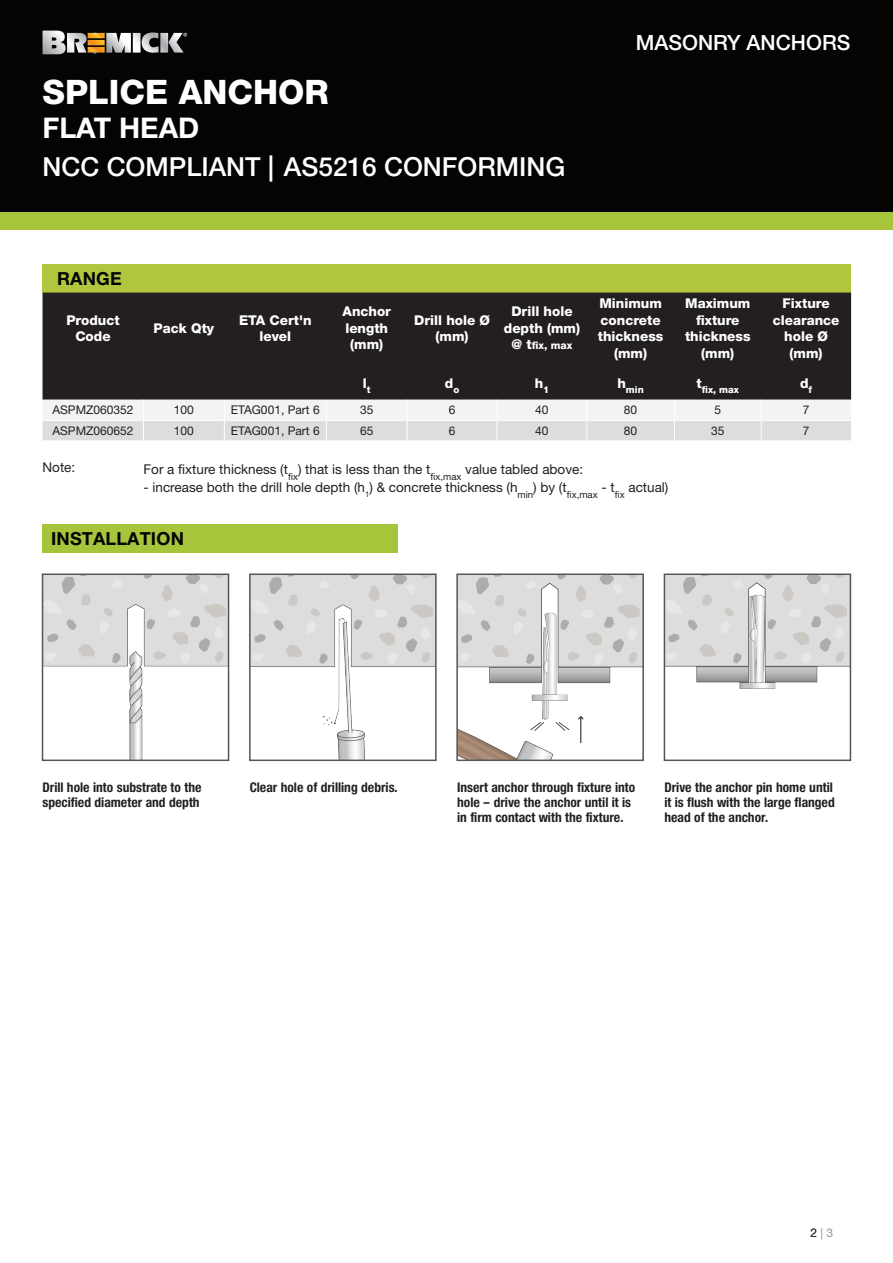
<style>
.page{position:relative;width:893px;height:1263px;background:#fff}
.page>*{position:absolute;margin:0;border:0;box-sizing:border-box;transform-origin:0 0}
.Heading_First_Line{font:800 33.75px "Helvetica Neue LT Std";color:#fff}
.Heading_Second_Line{font:700 28.5px "Helvetica Neue";color:#fff}
._2nd_Sub-heading{font:500 26.25px "Helvetica Neue LT Std";color:#fff}
.t1{font:500 21px "Helvetica Neue LT Std";color:#fff}
.Subheading{font:700 18px "Helvetica Neue LT Pro";letter-spacing:.01em;color:#040503}
.INSTRUCTIONS{font:13.5px/15px "Neue Helvetica Condensed BQ";color:#231f20}
.t2{font:800 13.5px/16.5px "Helvetica Neue LT Std";color:#fff;text-align:center}
.COPY{font:13.5px "Helvetica Neue LT Std";color:#231f20}
.COPY-2{font:12px "Helvetica Neue LT Std";color:#231f20}
.t3{font:800 10.5px "Helvetica Neue LT Std";color:#fff}
.t4{font:800 9.6px "Helvetica Neue LT Std";color:#fff}
.s1{font-size:13.5px}
</style>
<div class="page">
<div style="left:43px;top:524px;width:355px;height:28px;background:#a6c53b"></div>
<div style="left:43px;top:264px;width:808px;height:29px;background:#b2c53e"></div>
<div style="left:43px;top:293px;width:808px;height:107px;background:#231f20"></div>
<svg style="left:43px;top:400px;width:808px;height:41px"></svg>
<hr style="left:761px;top:440px;width:90px;height:1px;background:#fff">
<hr style="left:43px;top:440px;width:101px;height:1px;background:#fff">
<hr style="left:144px;top:440px;width:80px;height:1px;background:#fff">
<hr style="left:326px;top:440px;width:81px;height:1px;background:#fff">
<hr style="left:674px;top:440px;width:87px;height:1px;background:#fff">
<div style="left:0;top:0;width:893px;height:213px;background:#040503"></div>
<div style="left:0;top:213px;width:893px;height:17px;background:#a6c53b"></div>
<img style="left:45px;top:576px;width:181px;height:182px">
<img style="left:252px;top:576px;width:182px;height:182px">
<img style="left:459px;top:576px;width:182px;height:182px">
<img style="left:667px;top:576px;width:181px;height:113px">
<svg style="left:43px;top:30px;width:144px;height:25px"></svg>
<p class="Heading_First_Line" style="left:43px;top:72px;width:288px">SPLICE ANCHOR</p>
<p class="Heading_Second_Line" style="left:43px;top:111px;width:158px">FLAT HEAD</p>
<p class="_2nd_Sub-heading" style="left:43px;top:151px;width:524px">NCC COMPLIANT | AS5216 CONFORMING</p>
<p class="t1" style="left:636px;top:30px;width:216px">MASONRY ANCHORS</p>
<p class="Subheading" style="left:57px;top:267px;width:66px">RANGE</p>
<p class="t2" style="left:66px;top:312px;width:55px">Product<br>Code</p>
<p class="t2" style="left:154px;top:320px;width:62px">Pack Qty</p>
<p class="t2" style="left:239px;top:312px;width:74px">ETA Cert'n level</p>
<p class="t2" style="left:342px;top:303px;width:50px">Anchor length (mm)</p>
<p class="t2" style="left:414px;top:312px;width:77px">Drill hole Ø (mm)</p>
<p class="t2" style="left:504px;top:303px;width:78px">Drill hole depth (mm)</p>
<p class="t3" style="left:511px;top:339px;width:62px"><span class="s1">@ t</span>fix, max</p>
<p class="t2" style="left:598px;top:295px;width:67px">Minimum concrete thickness (mm)</p>
<p class="t2" style="left:685px;top:295px;width:67px">Maximum fixture thickness (mm)</p>
<p class="t2" style="left:773px;top:295px;width:68px">Fixture clearance hole Ø (mm)</p>
<p class="t2" style="left:363px;top:374px;width:9px">l<sub>t</sub></p>
<p class="t2" style="left:445px;top:374px;width:16px">d<sub>o</sub></p>
<p class="t2" style="left:535px;top:374px;width:16px">h<sub>1</sub></p>
<p class="t4" style="left:617px;top:384px;width:28px"><sup>h</sup>min</p>
<p class="t4" style="left:696px;top:384px;width:44px"><sup>t</sup>fix, max</p>
<p class="t2" style="left:800px;top:374px;width:14px">d<sub>f</sub></p>
<p class="COPY-2" style="left:52px;top:403px;width:83px">ASPMZ060352</p>
<p class="COPY-2" style="left:174px;top:403px;width:22px">100</p>
<p class="COPY-2" style="left:231px;top:403px;width:90px">ETAG001, Part 6</p>
<p class="COPY-2" style="left:360px;top:403px;width:15px">35</p>
<p class="COPY-2" style="left:449px;top:403px;width:8px">6</p>
<p class="COPY-2" style="left:535px;top:403px;width:15px">40</p>
<p class="COPY-2" style="left:624px;top:403px;width:15px">80</p>
<p class="COPY-2" style="left:714px;top:403px;width:8px">5</p>
<p class="COPY-2" style="left:803px;top:403px;width:8px">7</p>
<p class="COPY-2" style="left:52px;top:423px;width:83px">ASPMZ060652</p>
<p class="COPY-2" style="left:174px;top:423px;width:22px">100</p>
<p class="COPY-2" style="left:231px;top:423px;width:90px">ETAG001, Part 6</p>
<p class="COPY-2" style="left:360px;top:423px;width:15px">65</p>
<p class="COPY-2" style="left:449px;top:423px;width:8px">6</p>
<p class="COPY-2" style="left:535px;top:423px;width:15px">40</p>
<p class="COPY-2" style="left:624px;top:423px;width:15px">80</p>
<p class="COPY-2" style="left:711px;top:423px;width:15px">35</p>
<p class="COPY-2" style="left:803px;top:423px;width:8px">7</p>
<p class="COPY" style="left:43px;top:459px;width:34px">Note:</p>
<p class="COPY" style="left:144px;top:461px;width:441px">For a fixture thickness (t<sub>fix</sub>) that is less than the t<sub>fix,max</sub> value tabled above:</p>
<p class="COPY" style="left:144px;top:479px;width:526px">- increase both the drill hole depth (h<sub>1</sub>) &amp; concrete thickness (h<sub>min</sub>) by (t<sub>fix,max</sub> - t<sub>fix</sub> actual)</p>
<p class="Subheading" style="left:51px;top:527px;width:134px">INSTALLATION</p>
<p class="INSTRUCTIONS" style="left:43px;top:780px;width:161px">Drill hole into substrate to the specified diameter and depth</p>
<p class="INSTRUCTIONS" style="left:250px;top:780px;width:149px">Clear hole of drilling debris.</p>
<p class="INSTRUCTIONS" style="left:457px;top:780px;width:180px">Insert anchor through fixture into hole – drive the anchor until it is in firm contact with the fixture.</p>
<p class="INSTRUCTIONS" style="left:664px;top:780px;width:172px">Drive the anchor pin home until it is flush with the large flanged head of the anchor.</p>
<p class="COPY-2" style="left:810px;top:1226px;width:24px">2 | 3</p>
</div>
